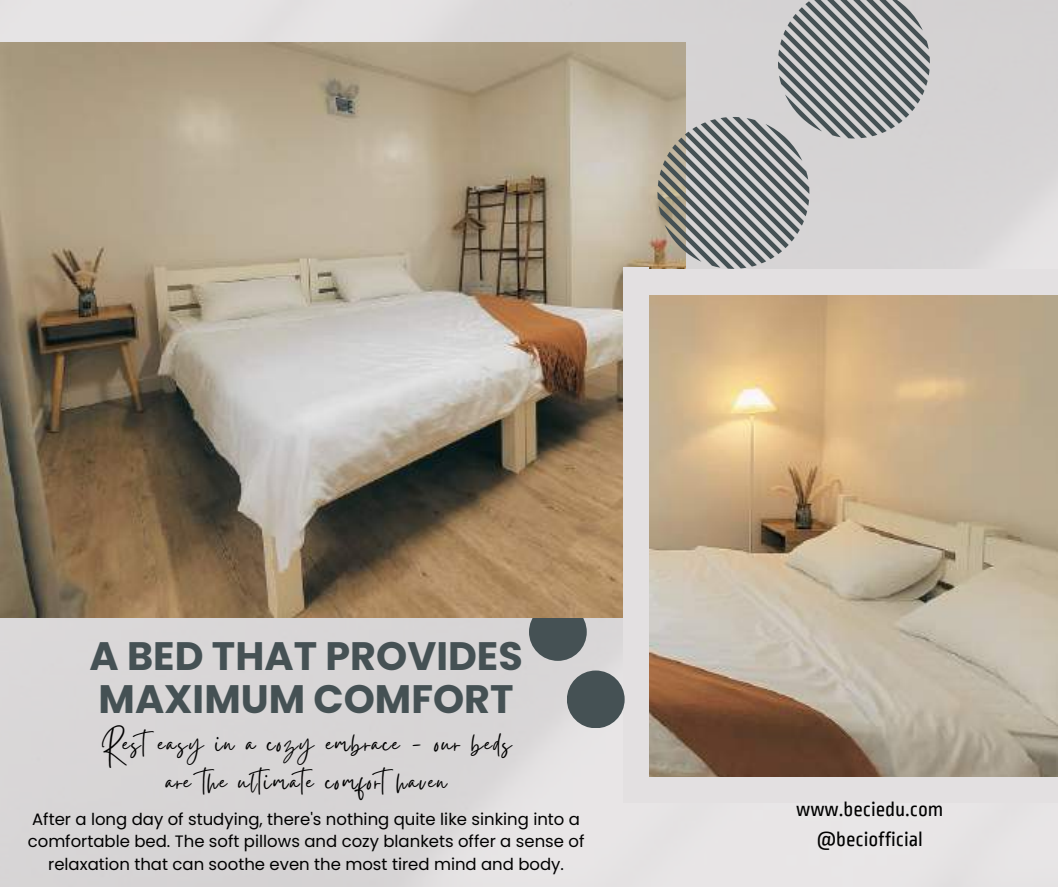
<style>
.page{position:relative;width:1058px;height:887px;background:#fff}
.page>*{position:absolute;margin:0;border:0;box-sizing:border-box;transform-origin:0 0}
.t1{font:700 39.6px/43.5px "Poppins";color:#455154}
.t2{font:32.4px/38.2px "Gistesy";letter-spacing:.05em;color:#000;text-align:center}
.t3{font:21px/29.2px "Ropa Sans";color:#000;text-align:center}
.t4{font:16.5px/22.5px "Poppins";color:#000;text-align:center}
</style>
<div class="page">
<img style="left:0;top:0;width:1058px;height:886px">
<div style="left:529px;top:603px;width:58px;height:58px;background:#455154;border-radius:50%"></div>
<img style="left:0;top:43px;width:657px;height:574px">
<img style="left:649px;top:282px;width:409px;height:494px">
<div style="left:636px;top:269px;width:421px;height:26px;background:#e3e0e1"></div>
<div style="left:623px;top:268px;width:26px;height:512px;background:#e3e0e1"></div>
<div style="left:623px;top:776px;width:435px;height:26px;background:#e3e0e1"></div>
<svg style="left:657px;top:0;width:273px;height:269px"></svg>
<div style="left:567px;top:670px;width:57px;height:58px;background:#455154;border-radius:50%"></div>
<h1 class="t1" style="left:89px;top:634px;width:435px">A BED THAT PROVIDES<br>MAXIMUM COMFORT</h1>
<h2 class="t2" style="left:101px;top:720px;width:412px">Resteasy in a cozy embrace - our beds are the ultimate comforthaven</h2>
<p class="t4" style="left:28px;top:807px;width:558px">After a long day of studying, there's nothing quite like sinking into a comfortable bed. The soft pillows and cozy blankets offer a sense of relaxation that can soothe even the most tired mind and body.</p>
<p class="t3" style="left:796px;top:795px;width:149px">www.beciedu.com @beciofficial</p>
</div>
